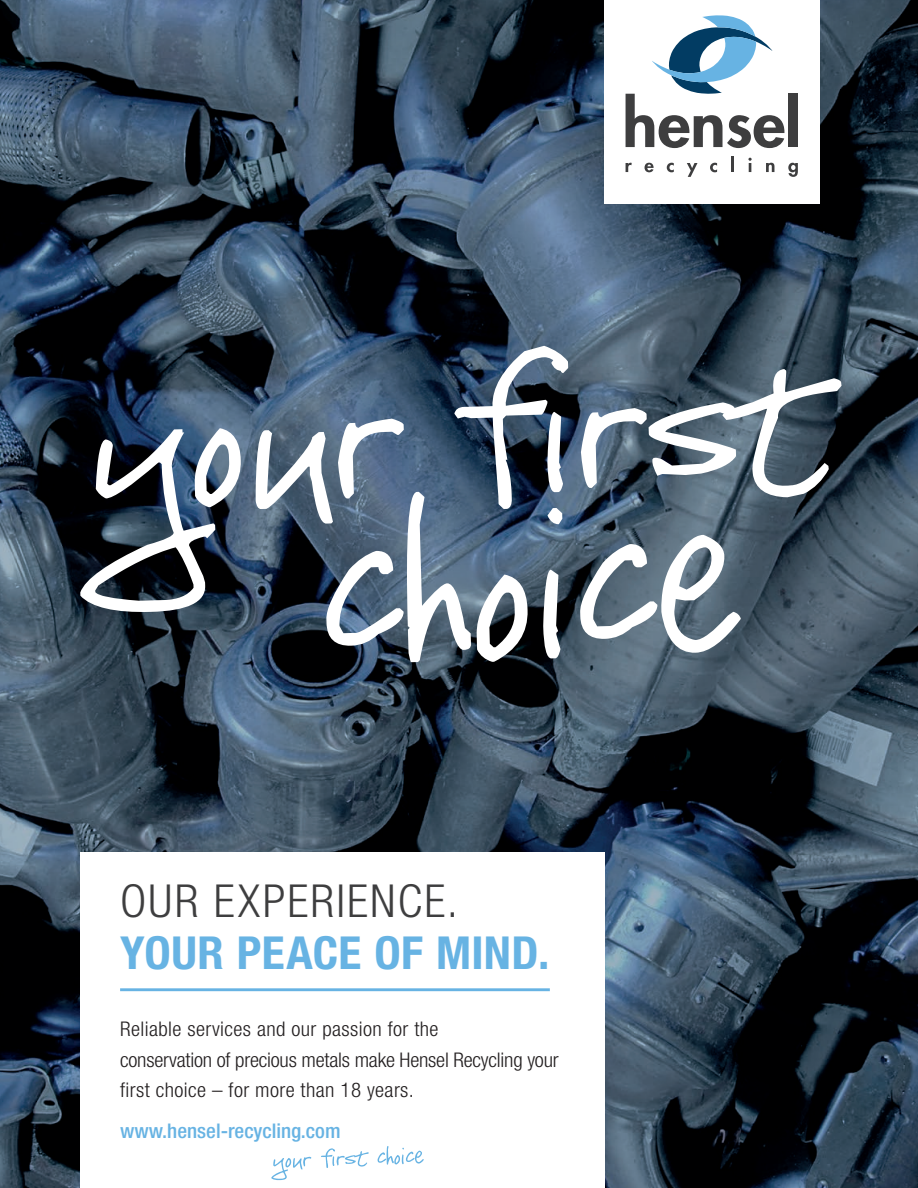
<style>
.page{position:relative;width:918px;height:1188px;background:#fff}
.page>*{position:absolute;margin:0;border:0;box-sizing:border-box;transform-origin:0 0}
.t1{font:700 condensed 45.6px/51.6px "Helvetica Neue LT Std";letter-spacing:.005em;color:#67b3e3;scale:1.04 1}
.t2{font:300 condensed 20.25px/30.3px "Helvetica Neue LT Std";letter-spacing:.02em;color:#231f20;scale:1.04 1}
.t3{font:500 condensed 20.25px "Helvetica Neue LT Std";color:#67b3e3;scale:1.04 1}
.s1{font-weight:300;color:#3e3e3f}
</style>
<div class="page">
<img style="left:0;top:0;width:918px;height:1188px">
<div style="left:80px;top:853px;width:525px;height:335px;background:#fff"></div>
<div style="left:604px;top:0;width:216px;height:203px;background:#fff"></div>
<hr style="left:120px;top:988px;width:430px;height:3px;background:#67b3e3">
<svg style="left:580px;top:535px;width:161px;height:118px"></svg>
<svg style="left:80px;top:428px;width:161px;height:185px"></svg>
<svg style="left:256px;top:346px;width:312px;height:316px;background:#5a6b7e"></svg>
<svg style="left:581px;top:369px;width:261px;height:128px"></svg>
<svg style="left:271px;top:1157px;width:40px;height:23px"></svg>
<svg style="left:321px;top:1148px;width:48px;height:20px"></svg>
<svg style="left:378px;top:1146px;width:46px;height:19px"></svg>
<svg style="left:626px;top:163px;width:6px;height:9px"></svg>
<svg style="left:645px;top:163px;width:9px;height:9px"></svg>
<svg style="left:667px;top:163px;width:7px;height:9px"></svg>
<svg style="left:687px;top:163px;width:11px;height:14px"></svg>
<svg style="left:710px;top:163px;width:7px;height:9px"></svg>
<hr style="left:731px;top:156px;width:3px;height:16px;background:#3e3e3f">
<svg style="left:748px;top:158px;width:4px;height:14px"></svg>
<svg style="left:766px;top:163px;width:8px;height:9px"></svg>
<svg style="left:788px;top:163px;width:10px;height:14px"></svg>
<div style="left:789px;top:94px;width:9px;height:53px;background:#3e3e3f"></div>
<svg style="left:626px;top:15px;width:158px;height:133px"></svg>
<p class="t1" style="left:120px;top:875px;width:414px"><span class="s1">OUR EXPERIENCE.<br></span>YOUR PEACE OF MIND.</p>
<p class="t2" style="left:120px;top:1014px;width:423px">Reliable services and our passion for the<br>conservation of precious metals make Hensel Recycling your first choice – for more than 18 years.</p>
<p class="t3" style="left:120px;top:1119px;width:214px">www.hensel-recycling.com</p>
</div>
